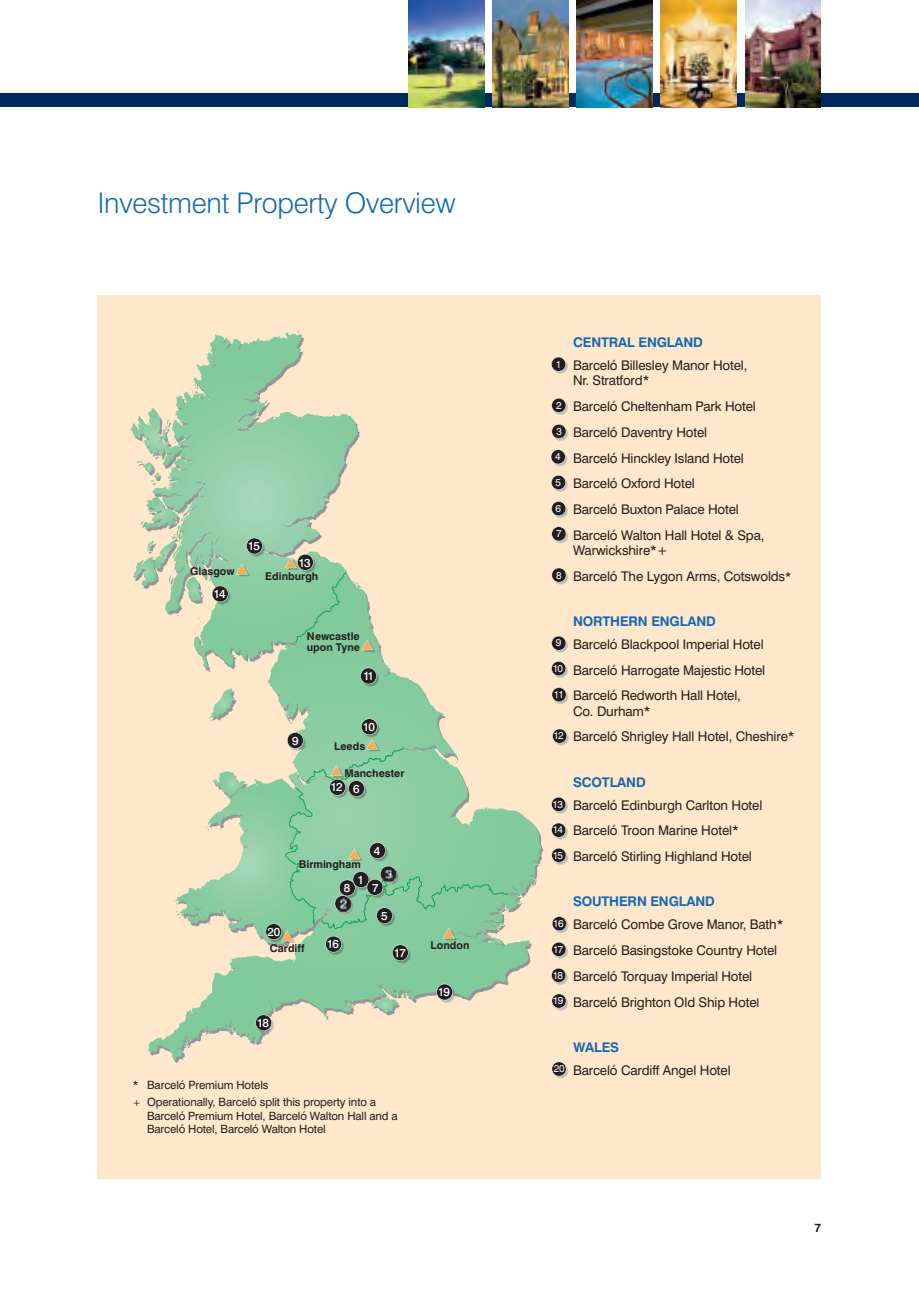
<style>
.page{position:relative;width:919px;height:1289px;background:#fff}
.page>*{position:absolute;margin:0;border:0;box-sizing:border-box;transform-origin:0 0}
.t1{font:300 28.5px "Swiss 721 BT";letter-spacing:-.01em;color:#1468b3}
.t2{font:13.35px/25.8px "Swiss 721 BT";letter-spacing:-.01em;color:#231f20}
.t3{font:700 13.35px "Swiss 721 BT";letter-spacing:-.01em;color:#1468b3}
.t4{font:700 12px "Swiss 721 BT";color:#231f20}
.t5{font:500 11.7px "Swiss 721 BT";letter-spacing:-.075em;color:#fff}
.t6{font:11.4px/17.5px "Swiss 721 BT";letter-spacing:-.01em;color:#231f20}
.t7{font:700 10.8px/10.8px "Swiss 721 BT";color:#231f20}
.t8{font:10.05px "Swiss 721 BT";letter-spacing:-.075em;color:#fff}
.s1{font-size:9.45px}
.s2{font-size:12.3px}
</style>
<div class="page">
<div style="left:14px;top:93px;width:904px;height:14px;background:#00285f"></div>
<img style="left:408px;top:0;width:76px;height:107px">
<img style="left:492px;top:0;width:76px;height:107px">
<img style="left:576px;top:0;width:76px;height:107px">
<img style="left:660px;top:0;width:76px;height:107px">
<img style="left:745px;top:0;width:75px;height:107px">
<div style="left:0;top:93px;width:13px;height:14px;background:#00285f"></div>
<div style="left:98px;top:295px;width:723px;height:883px;background:#fee7cb"></div>
<svg style="left:154px;top:335px;width:206px;height:240px"></svg>
<svg style="left:150px;top:575px;width:393px;height:487px"></svg>
<svg style="left:198px;top:618px;width:3px;height:4px"></svg>
<svg style="left:175px;top:612px;width:4px;height:4px"></svg>
<svg style="left:205px;top:354px;width:4px;height:4px"></svg>
<svg style="left:202px;top:364px;width:3px;height:4px"></svg>
<svg style="left:131px;top:381px;width:75px;height:108px"></svg>
<svg style="left:252px;top:411px;width:106px;height:19px"></svg>
<svg style="left:371px;top:996px;width:29px;height:19px"></svg>
<svg style="left:484px;top:937px;width:21px;height:10px"></svg>
<svg style="left:490px;top:913px;width:15px;height:17px"></svg>
<svg style="left:516px;top:898px;width:4px;height:5px"></svg>
<svg style="left:449px;top:807px;width:92px;height:40px"></svg>
<svg style="left:355px;top:582px;width:6px;height:6px"></svg>
<svg style="left:348px;top:1002px;width:5px;height:4px"></svg>
<svg style="left:133px;top:496px;width:97px;height:108px"></svg>
<svg style="left:255px;top:1014px;width:19px;height:19px"></svg>
<svg style="left:246px;top:537px;width:19px;height:19px"></svg>
<svg style="left:436px;top:983px;width:19px;height:19px"></svg>
<svg style="left:284px;top:554px;width:62px;height:88px;background:#85c49a"></svg>
<svg style="left:236px;top:564px;width:14px;height:12px"></svg>
<svg style="left:361px;top:639px;width:14px;height:13px"></svg>
<svg style="left:174px;top:667px;width:251px;height:296px"></svg>
<svg style="left:442px;top:927px;width:15px;height:13px"></svg>
<img style="left:382px;top:868px;width:16px;height:16px;border-radius:50%">
<img style="left:336px;top:897px;width:17px;height:17px;border-radius:50%">
<svg style="left:551px;top:424px;width:17px;height:17px"></svg>
<svg style="left:551px;top:357px;width:16px;height:16px"></svg>
<svg style="left:551px;top:398px;width:17px;height:17px"></svg>
<svg style="left:551px;top:568px;width:17px;height:16px"></svg>
<svg style="left:552px;top:916px;width:16px;height:17px"></svg>
<svg style="left:551px;top:526px;width:17px;height:17px"></svg>
<svg style="left:551px;top:687px;width:17px;height:17px"></svg>
<svg style="left:552px;top:729px;width:16px;height:16px"></svg>
<svg style="left:551px;top:449px;width:16px;height:17px"></svg>
<svg style="left:551px;top:475px;width:16px;height:17px"></svg>
<svg style="left:551px;top:501px;width:16px;height:17px"></svg>
<svg style="left:551px;top:636px;width:17px;height:16px"></svg>
<svg style="left:551px;top:661px;width:16px;height:17px"></svg>
<svg style="left:551px;top:797px;width:16px;height:16px"></svg>
<svg style="left:551px;top:848px;width:17px;height:16px"></svg>
<svg style="left:551px;top:942px;width:17px;height:16px"></svg>
<svg style="left:551px;top:993px;width:17px;height:17px"></svg>
<svg style="left:551px;top:1061px;width:17px;height:17px"></svg>
<svg style="left:551px;top:823px;width:16px;height:16px"></svg>
<svg style="left:551px;top:968px;width:16px;height:16px"></svg>
<h1 class="t1" style="left:98px;top:193px;width:359px">Investment Property Overview</h1>
<p class="t7" style="left:190px;top:566px;width:46px">Glasgow</p>
<p class="t5" style="left:213px;top:589px;width:14px">14</p>
<p class="t5" style="left:248px;top:542px;width:14px">15</p>
<p class="t5" style="left:298px;top:558px;width:14px">13</p>
<p class="t7" style="left:265px;top:571px;width:55px">Edinburgh</p>
<p class="t7" style="left:307px;top:631px;width:55px">Newcastle upon Tyne</p>
<p class="t5" style="left:363px;top:671px;width:12px">11</p>
<p class="t5" style="left:292px;top:736px;width:8px">9</p>
<p class="t5" style="left:363px;top:722px;width:14px">10</p>
<p class="t7" style="left:334px;top:741px;width:33px">Leeds</p>
<p class="t7" style="left:344px;top:768px;width:62px">Manchester</p>
<p class="t5" style="left:330px;top:782px;width:14px">12</p>
<p class="t5" style="left:353px;top:784px;width:8px">6</p>
<p class="t5" style="left:267px;top:927px;width:14px">20</p>
<p class="t7" style="left:299px;top:860px;width:63px">Birmingham</p>
<p class="t5" style="left:344px;top:883px;width:8px">8</p>
<p class="t5" style="left:357px;top:875px;width:8px">1</p>
<p class="t5" style="left:374px;top:846px;width:8px">4</p>
<p class="t5" style="left:372px;top:883px;width:8px">7</p>
<p class="t5" style="left:381px;top:911px;width:8px">5</p>
<p class="t5" style="left:327px;top:939px;width:14px">16</p>
<p class="t7" style="left:270px;top:943px;width:36px">Cardiff</p>
<p class="t7" style="left:430px;top:940px;width:40px">London</p>
<p class="t5" style="left:394px;top:948px;width:13px">17</p>
<p class="t5" style="left:257px;top:1018px;width:14px">18</p>
<p class="t5" style="left:438px;top:987px;width:14px">19</p>
<p class="t6" style="left:133px;top:1077px;width:245px">* Barceló Premium Hotels<br><span class="s1">+</span> Operationally, Barceló split this property into a</p>
<p class="t6" style="left:147px;top:1109px;width:252px;line-height:13.4px">Barceló Premium Hotel, Barceló Walton Hall and a<br>Barceló Hotel, Barceló Walton Hotel</p>
<p class="t8" style="left:555px;top:360px;width:7px">1</p>
<p class="t8" style="left:556px;top:401px;width:7px">2</p>
<p class="t8" style="left:556px;top:427px;width:7px">3</p>
<p class="t8" style="left:555px;top:452px;width:7px">4</p>
<p class="t8" style="left:555px;top:478px;width:7px">5</p>
<p class="t8" style="left:555px;top:504px;width:7px">6</p>
<p class="t8" style="left:556px;top:530px;width:7px">7</p>
<p class="t8" style="left:556px;top:571px;width:7px">8</p>
<p class="t8" style="left:556px;top:639px;width:7px">9</p>
<p class="t8" style="left:553px;top:664px;width:12px">10</p>
<p class="t8" style="left:553px;top:691px;width:12px">11</p>
<p class="t8" style="left:553px;top:731px;width:12px">12</p>
<p class="t8" style="left:552px;top:800px;width:12px">13</p>
<p class="t8" style="left:553px;top:826px;width:12px">14</p>
<p class="t8" style="left:553px;top:851px;width:12px">15</p>
<p class="t8" style="left:553px;top:919px;width:12px">16</p>
<p class="t8" style="left:553px;top:945px;width:12px">17</p>
<p class="t8" style="left:552px;top:971px;width:12px">18</p>
<p class="t8" style="left:553px;top:997px;width:12px">19</p>
<p class="t8" style="left:553px;top:1065px;width:12px">20</p>
<p class="t3" style="left:573px;top:337px;width:131px">CENTRAL ENGLAND</p>
<p class="t2" style="left:573px;top:359px;width:176px;line-height:15.1px">Barceló Billesley Manor Hotel,<br>Nr. Stratford*</p>
<p class="t2" style="left:573px;top:395px;width:193px">Barceló Cheltenham Park Hotel<br>Barceló Daventry Hotel<br>Barceló Hinckley Island Hotel<br>Barceló Oxford Hotel<br>Barceló Buxton Palace Hotel<br>Barceló Walton Hall Hotel &amp; Spa,</p>
<p class="t2" style="left:573px;top:538px;width:220px">Warwickshire*+<br>Barceló The Lygon Arms, Cotswolds<span class="s2">*</span></p>
<p class="t3" style="left:573px;top:616px;width:144px">NORTHERN ENGLAND</p>
<p class="t2" style="left:573px;top:632px;width:194px;text-align:justify">Barceló Blackpool Imperial Hotel Barceló Harrogate Majestic Hotel Barceló Redworth Hall Hotel,</p>
<p class="t2" style="left:573px;top:699px;width:223px">Co. Durham*<br>Barceló Shrigley Hall Hotel, Cheshire*</p>
<p class="t3" style="left:573px;top:777px;width:74px">SCOTLAND</p>
<p class="t2" style="left:573px;top:793px;width:191px">Barceló Edinburgh Carlton Hotel<br>Barceló Troon Marine Hotel*<br>Barceló Stirling Highland Hotel</p>
<p class="t3" style="left:573px;top:896px;width:143px">SOUTHERN ENGLAND</p>
<p class="t2" style="left:573px;top:913px;width:212px">Barceló Combe Grove Manor, Bath* Barceló Basingstoke Country Hotel Barceló Torquay Imperial Hotel Barceló Brighton Old Ship Hote<span class="s2">l</span></p>
<p class="t3" style="left:573px;top:1042px;width:48px">WALES</p>
<p class="t2" style="left:573px;top:1058px;width:159px">Barceló Cardiff Angel Hotel</p>
<p class="t4" style="left:814px;top:1223px;width:8px">7</p>
</div>
